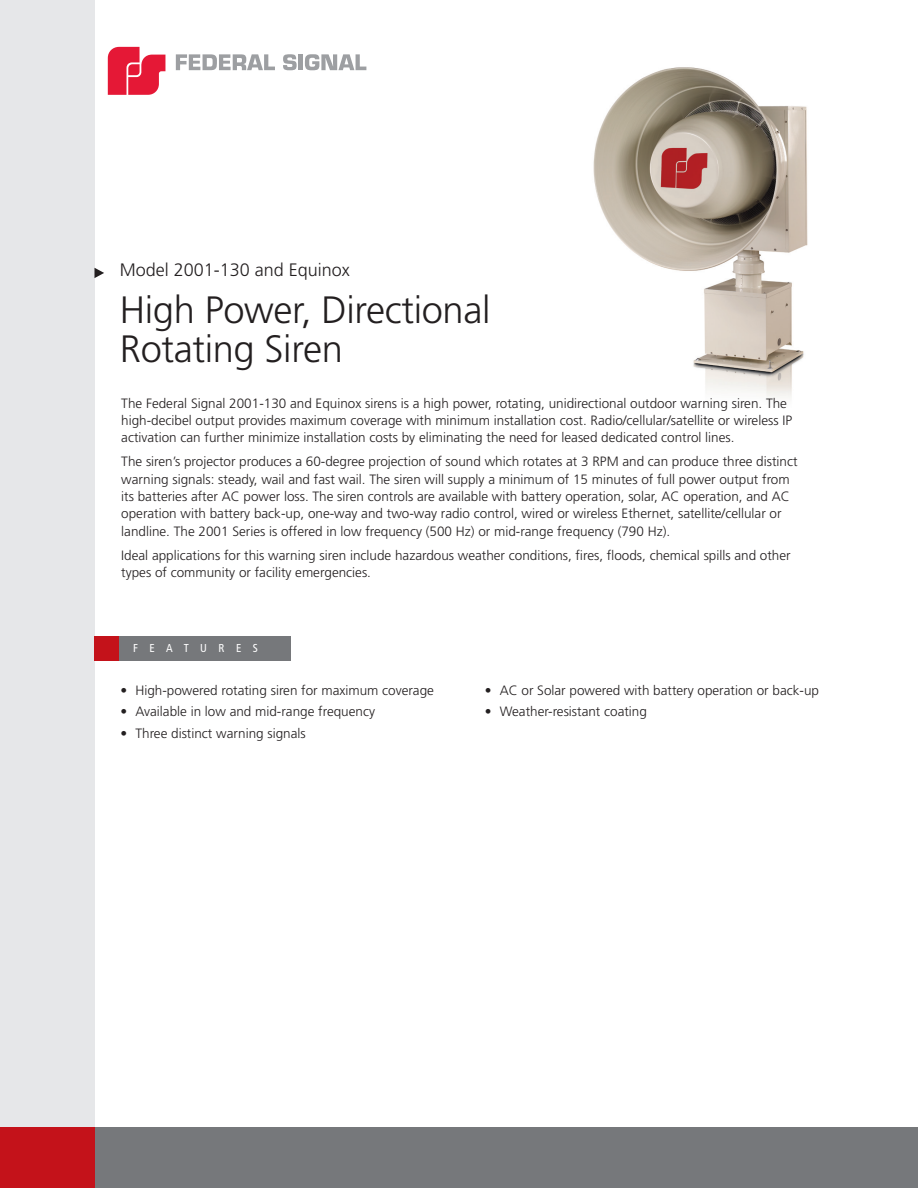
<style>
.page{position:relative;width:918px;height:1188px;background:#fff}
.page>*{position:absolute;margin:0;border:0;box-sizing:border-box;transform-origin:0 0}
.t1{font:300 38.1px/39.5px "Frutiger LT Std";letter-spacing:-.01em;color:#231f20}
.t2{font:300 18px "Frutiger LT Std";color:#231f20}
.t3{font:300 13.5px/17.2px "Frutiger LT Std";color:#231f20}
.t4{font:condensed 11.55px "Frutiger LT Std";letter-spacing:1em;color:#fff}
</style>
<div class="page">
<div style="left:93px;top:1127px;width:825px;height:61px;background:#76787b"></div>
<div style="left:0;top:0;width:94px;height:1188px;background:#e6e7e9"></div>
<div style="left:0;top:1127px;width:94px;height:61px;background:#c4121a"></div>
<svg style="left:176px;top:54px;width:99px;height:16px"></svg>
<svg style="left:283px;top:54px;width:14px;height:16px"></svg>
<hr style="left:299px;top:54px;width:4px;height:16px;background:#9d9fa2">
<svg style="left:305px;top:54px;width:61px;height:16px"></svg>
<svg style="left:108px;top:47px;width:57px;height:48px"></svg>
<svg style="left:94px;top:268px;width:10px;height:10px"></svg>
<img style="left:593px;top:67px;width:215px;height:331px">
<div style="left:94px;top:636px;width:26px;height:25px;background:#c4121a"></div>
<div style="left:119px;top:636px;width:172px;height:25px;background:#76787b"></div>
<h2 class="t2" style="left:120px;top:260px;width:232px">Model 2001-130 and Equinox</h2>
<h1 class="t1" style="left:120px;top:290px;width:372px">High Power, Directional<br>Rotating Siren</h1>
<p class="t3" style="left:121px;top:395px;width:672px">The Federal Signal 2001-130 and Equinox sirens is a high power, rotating, unidirectional outdoor warning siren. The high-decibel output provides maximum coverage with minimum installation cost. Radio/cellular/satellite or wireless IP activation can further minimize installation costs by eliminating the need for leased dedicated control lines.</p>
<p class="t3" style="left:121px;top:453px;width:678px">The siren’s projector produces a 60-degree projection of sound which rotates at 3 RPM and can produce three distinct warning signals: steady, wail and fast wail. The siren will supply a minimum of 15 minutes of full power output from its batteries after AC power loss. The siren controls are available with battery operation, solar, AC operation, and AC operation with battery back-up, one-way and two-way radio control, wired or wireless Ethernet, satellite/cellular or landline. The 2001 Series is offered in low frequency (500 Hz) or mid-range frequency (790 Hz).</p>
<p class="t3" style="left:121px;top:546px;width:671px">Ideal applications for this warning siren include hazardous weather conditions, fires, floods, chemical spills and other types of community or facility emergencies.</p>
<p class="t4" style="left:133px;top:642px;width:126px">FEATURES</p>
<p class="t3" style="left:120px;top:681px;width:315px">• High-powered rotating siren for maximum coverage</p>
<p class="t3" style="left:120px;top:703px;width:256px">• Available in low and mid-range frequency</p>
<p class="t3" style="left:120px;top:725px;width:187px">• Three distinct warning signals</p>
<p class="t3" style="left:485px;top:681px;width:336px">• AC or Solar powered with battery operation or back-up</p>
<p class="t3" style="left:485px;top:703px;width:164px">• Weather-resistant coating</p>
</div>
